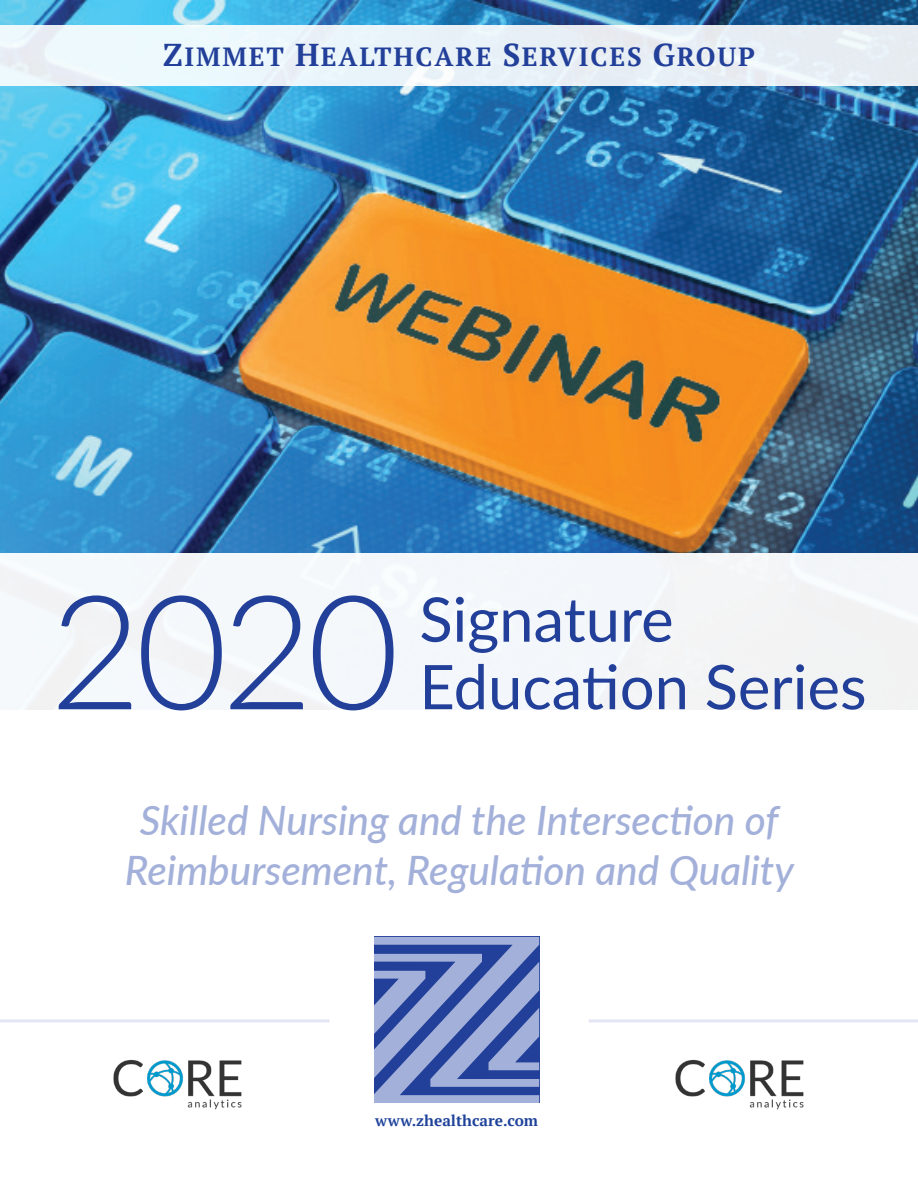
<style>
.page{position:relative;width:918px;height:1188px;background:#fff}
.page>*{position:absolute;margin:0;border:0;box-sizing:border-box;transform-origin:0 0}
.t1{font:300 159px "Lato";color:#223f99}
.t2{font:61.5px "Lato";color:#223f99}
.t3{font:italic 500 40.5px "Lato";color:#a3b0d9}
.t4{font:700 26.25px "PT Serif";letter-spacing:.07em;color:#223f99}
.t5{font:700 15.45px "PT Serif";color:#1f439b}
.s1{font-size:31.5px}
</style>
<div class="page">
<img style="left:0;top:0;width:918px;height:554px">
<svg style="left:374px;top:937px;width:165px;height:166px;background:#7083bf"></svg>
<div style="left:0;top:25px;width:918px;height:61px;background:#e9f2f8"></div>
<hr style="left:589px;top:1019px;width:329px;height:3px;background:#e3e5f2">
<hr style="left:0;top:1019px;width:329px;height:3px;background:#e3e5f2">
<img style="left:113px;top:1059px;width:129px;height:51px">
<img style="left:675px;top:1059px;width:129px;height:51px">
<p class="t4" style="left:163px;top:39px;width:594px"><span class="s1">Z</span>IMMET <span class="s1">H</span>EALTHCARE <span class="s1">S</span>ERVICES <span class="s1">G</span>ROUP</p>
<p class="t1" style="left:50px;top:541px;width:351px">2020</p>
<p class="t2" style="left:419px;top:575px;width:256px">Signature</p>
<p class="t2" style="left:419px;top:643px;width:449px">Education Series</p>
<p class="t3" style="left:140px;top:791px;width:640px">Skilled Nursing and the Intersection of</p>
<p class="t3" style="left:125px;top:841px;width:670px">Reimbursement, Regulation and Quality</p>
<p class="t5" style="left:375px;top:1110px;width:164px">www.zhealthcare.com</p>
</div>
